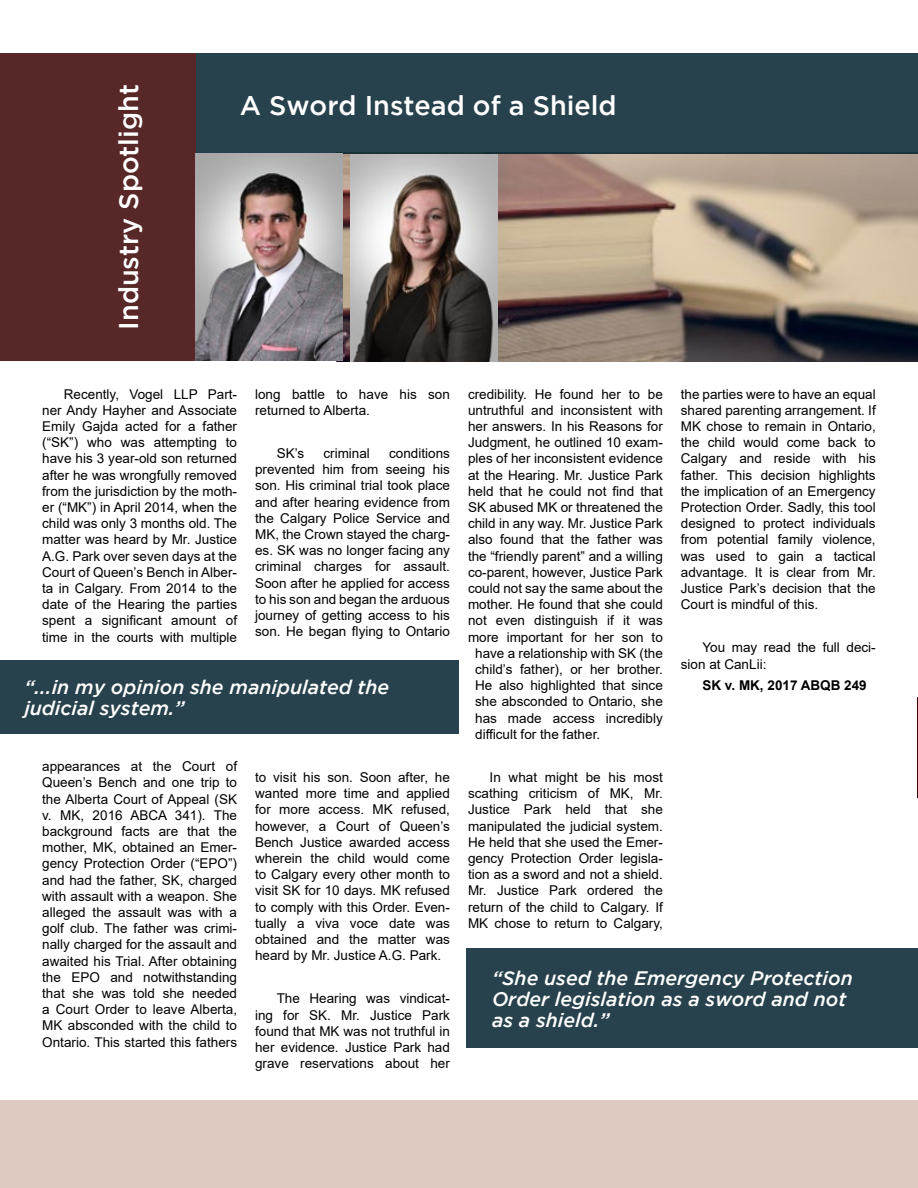
<style>
.page{position:relative;width:918px;height:1188px;background:#fff}
.page>*{position:absolute;margin:0;border:0;box-sizing:border-box;transform-origin:0 0}
.t1{font:500 27px "Gotham";color:#fff}
.t2{font:italic 500 19.5px/21px "Gotham";color:#fff}
.t3{font:13.5px/16.2px "Arial";color:#000;text-align:justify}
.t4{font:700 13.5px "Arial";color:#000}
</style>
<div class="page">
<img style="left:343px;top:154px;width:575px;height:207px">
<div style="left:0;top:1101px;width:918px;height:87px;background:#dfcac1"></div>
<div style="left:196px;top:53px;width:722px;height:101px;background:#27424d"></div>
<div style="left:0;top:53px;width:196px;height:308px;background:#582727"></div>
<img style="left:195px;top:154px;width:148px;height:207px">
<img style="left:350px;top:154px;width:148px;height:207px">
<div style="left:0;top:660px;width:459px;height:74px;background:#27424d"></div>
<div style="left:466px;top:948px;width:452px;height:100px;background:#27424d"></div>
<hr style="left:917px;top:698px;width:1px;height:100px;background:#3b0000">
<h1 class="t1" style="left:113px;top:330px;width:247px;rotate:-90deg">Industry Spotlight</h1>
<h1 class="t1" style="left:240px;top:90px;width:379px">A Sword Instead of a Shield</h1>
<p class="t3" style="left:42px;top:386px;width:196px;text-indent:22px">Recently, Vogel LLP Part&shy;ner Andy Hayher and Associate Emily Gajda acted for a father (“SK”) who was attempting to have his 3 year-old son returned after he was wrongfully removed from the jurisdiction by the moth&shy;er (“MK”) in April 2014, when the child was only 3 months old. The matter was heard by Mr. Justice A.G. Park over seven days at the Court of Queen’s Bench in Alber&shy;ta in Calgary. From 2014 to the date of the Hearing the parties spent a significant amount of time in the courts with multiple</p>
<p class="t3" style="left:255px;top:386px;width:196px">long battle to have his son returned to Alberta.</p>
<p class="t3" style="left:277px;top:445px;width:29px">SK’s</p>
<p class="t3" style="left:323px;top:445px;width:48px">criminal</p>
<p class="t3" style="left:255px;top:445px;width:196px;text-indent:134px">conditions prevented him from seeing his son. His criminal trial took place and after hearing evidence from the Calgary Police Service and MK, the Crown stayed the charg&shy;es. SK was no longer facing any criminal charges for assault.<br>Soon after he applied for access to his son and began the arduous journey of getting access to his son. He began flying to Ontario</p>
<h2 class="t2" style="left:24px;top:676px;width:367px">“...in my opinion she manipulated the judicial system.”</h2>
<p class="t3" style="left:42px;top:758px;width:196px">appearances at the Court of Queen’s Bench and one trip to the Alberta Court of Appeal (SK v. MK, 2016 ABCA 341). The background facts are that the mother, MK, obtained an Emer&shy;gency Protection Order (“EPO”) and had the father, SK, charged with assault with a weapon. She alleged the assault was with a golf club. The father was crimi&shy;nally charged for the assault and awaited his Trial. After obtaining the EPO and notwithstanding that she was told she needed a Court Order to leave Alberta, MK absconded with the child to Ontario. This started this fathers</p>
<p class="t3" style="left:255px;top:769px;width:196px">to visit his son. Soon after, he wanted more time and applied for more access. MK refused, however, a Court of Queen’s Bench Justice awarded access wherein the child would come to Calgary every other month to visit SK for 10 days. MK refused to comply with this Order. Even&shy;tually a viva voce date was obtained and the matter was heard by Mr. Justice A.G. Park.</p>
<p class="t3" style="left:255px;top:991px;width:196px;text-indent:22px">The Hearing was vindicat&shy;ing for SK. Mr. Justice Park found that MK was not truthful in her evidence. Justice Park had grave reservations about her</p>
<p class="t3" style="left:468px;top:386px;width:196px">credibility. He found her to be</p>
<p class="t3" style="left:468px;top:402px;width:196px">untruthful and inconsistent with</p>
<p class="t3" style="left:468px;top:418px;width:196px">her answers. In his Reasons for</p>
<p class="t3" style="left:468px;top:434px;width:196px">Judgment, he outlined 10 exam-</p>
<p class="t3" style="left:468px;top:451px;width:196px">ples of her inconsistent evidence</p>
<p class="t3" style="left:468px;top:467px;width:196px">at the Hearing. Mr. Justice Park</p>
<p class="t3" style="left:468px;top:483px;width:196px">held that he could not find that</p>
<p class="t3" style="left:468px;top:499px;width:196px">SK abused MK or threatened the</p>
<p class="t3" style="left:468px;top:515px;width:196px">child in any way. Mr. Justice Park</p>
<p class="t3" style="left:468px;top:532px;width:196px">also found that the father was</p>
<p class="t3" style="left:468px;top:548px;width:196px">the “friendly parent” and a willing</p>
<p class="t3" style="left:468px;top:564px;width:196px">co-parent, however, Justice Park</p>
<p class="t3" style="left:468px;top:580px;width:196px">could not say the same about the</p>
<p class="t3" style="left:468px;top:596px;width:196px">mother. He found that she could</p>
<p class="t3" style="left:468px;top:613px;width:196px">not even distinguish if it was</p>
<p class="t3" style="left:468px;top:629px;width:196px">more important for her son to</p>
<p class="t3" style="left:475px;top:645px;width:189px">have a relationship with SK (the</p>
<p class="t3" style="left:475px;top:661px;width:189px">child’s father), or her brother.</p>
<p class="t3" style="left:475px;top:677px;width:189px">He also highlighted that since</p>
<p class="t3" style="left:475px;top:694px;width:189px">she absconded to Ontario, she</p>
<p class="t3" style="left:475px;top:710px;width:189px">has made access incredibly</p>
<p class="t3" style="left:475px;top:726px;width:126px">difficult for the father.</p>
<p class="t3" style="left:468px;top:769px;width:196px;text-indent:22px">In what might be his most scathing criticism of MK, Mr.<br>Justice Park held that she manipulated the judicial system.<br>He held that she used the Emer&shy;gency Protection Order legisla&shy;tion as a sword and not a shield.<br>Mr. Justice Park ordered the return of the child to Calgary. If MK chose to return to Calgary,</p>
<p class="t3" style="left:681px;top:386px;width:196px">the parties were to have an equal shared parenting arrangement. If MK chose to remain in Ontario, the child would come back to Calgary and reside with his father. This decision highlights the implication of an Emergency Protection Order. Sadly, this tool designed to protect individuals from potential family violence, was used to gain a tactical advantage. It is clear from Mr.<br>Justice Park’s decision that the Court is mindful of this.</p>
<p class="t3" style="left:681px;top:640px;width:196px;text-indent:22px">You may read the full deci&shy;sion at CanLii:</p>
<p class="t4" style="left:702px;top:676px;width:166px">SK v. MK, 2017 ABQB 249</p>
<h2 class="t2" style="left:492px;top:967px;width:362px">“She used the Emergency Protection<br>Order legislation as a sword and not as a shield.”</h2>
</div>
